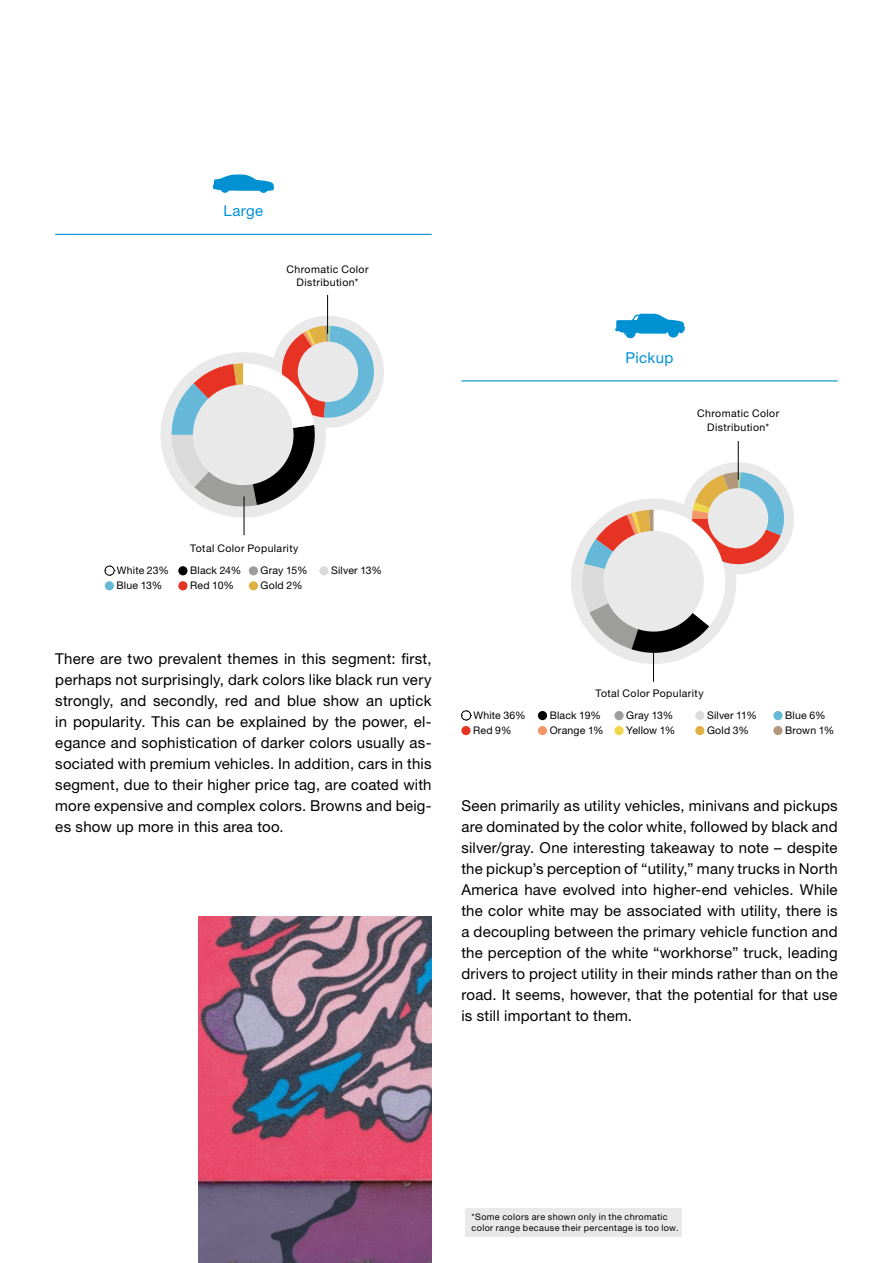
<style>
.page{position:relative;width:893px;height:1263px;background:#fff}
.page>*{position:absolute;margin:0;border:0;box-sizing:border-box;transform-origin:0 0}
.t1{font:15px/21px "Helvetica Neue LT Pro";letter-spacing:.015em;color:#000;text-align:justify}
.t2{font:15px "Helvetica Neue LT Pro";letter-spacing:.025em;color:#0091d3}
.t3{font:10.5px/13.5px "Helvetica Neue LT Pro";letter-spacing:.03em;color:#000;text-align:center}
.t4{font:9px/10.8px "Helvetica Neue LT Pro";letter-spacing:.045em;color:#000}
</style>
<div class="page">
<div style="left:683px;top:463px;width:110px;height:110px;background:#e9e9e9;border-radius:50%"></div>
<hr style="left:738px;top:441px;width:1px;height:39px;background:#000">
<svg style="left:580px;top:472px;width:205px;height:186px"></svg>
<div style="left:162px;top:353px;width:163px;height:163px;background:#e9e9e9;border-radius:50%"></div>
<div style="left:273px;top:317px;width:110px;height:110px;background:#e9e9e9;border-radius:50%"></div>
<svg style="left:172px;top:326px;width:203px;height:184px"></svg>
<div style="left:603px;top:531px;width:101px;height:101px;background:#e9e9e9;border-radius:50%"></div>
<svg style="left:105px;top:566px;width:10px;height:10px"></svg>
<div style="left:178px;top:566px;width:9px;height:9px;background:#000;border-radius:50%"></div>
<div style="left:249px;top:566px;width:9px;height:9px;background:#9d9d9c;border-radius:50%"></div>
<div style="left:319px;top:566px;width:9px;height:9px;background:#dadada;border-radius:50%"></div>
<div style="left:105px;top:581px;width:9px;height:9px;background:#66b8d9;border-radius:50%"></div>
<div style="left:178px;top:581px;width:9px;height:9px;background:#e63323;border-radius:50%"></div>
<div style="left:249px;top:581px;width:9px;height:9px;background:#e0b043;border-radius:50%"></div>
<svg style="left:461px;top:710px;width:11px;height:11px"></svg>
<div style="left:538px;top:711px;width:9px;height:9px;background:#000;border-radius:50%"></div>
<div style="left:614px;top:711px;width:10px;height:9px;background:#9d9d9c;border-radius:50%"></div>
<div style="left:695px;top:711px;width:9px;height:9px;background:#dadada;border-radius:50%"></div>
<div style="left:773px;top:711px;width:10px;height:9px;background:#66b8d9;border-radius:50%"></div>
<div style="left:461px;top:726px;width:10px;height:9px;background:#e63323;border-radius:50%"></div>
<div style="left:538px;top:726px;width:9px;height:9px;background:#f39769;border-radius:50%"></div>
<div style="left:614px;top:726px;width:10px;height:9px;background:#efd747;border-radius:50%"></div>
<div style="left:695px;top:726px;width:9px;height:9px;background:#e0b043;border-radius:50%"></div>
<div style="left:773px;top:726px;width:10px;height:9px;background:#b2977d;border-radius:50%"></div>
<hr style="left:55px;top:234px;width:377px;height:1px;background:#0091d3">
<hr style="left:327px;top:295px;width:1px;height:39px;background:#000">
<hr style="left:244px;top:496px;width:1px;height:39px;background:#000">
<hr style="left:461px;top:380px;width:377px;height:1px;background:#0091d3">
<hr style="left:653px;top:643px;width:1px;height:39px;background:#000">
<svg style="left:213px;top:174px;width:61px;height:19px"></svg>
<div style="left:193px;top:384px;width:101px;height:101px;background:#e9e9e9;border-radius:50%"></div>
<div style="left:298px;top:342px;width:60px;height:60px;background:#e9e9e9;border-radius:50%"></div>
<svg style="left:615px;top:314px;width:70px;height:24px"></svg>
<img style="left:199px;top:916px;width:233px;height:347px">
<div style="left:465px;top:1208px;width:217px;height:28px;background:#e9e9e9"></div>
<p class="t2" style="left:223px;top:201px;width:41px">Large</p>
<p class="t3" style="left:287px;top:262px;width:83px">Chromatic Color<br>Distribution*</p>
<p class="t2" style="left:626px;top:348px;width:49px">Pickup</p>
<p class="t3" style="left:697px;top:407px;width:83px">Chromatic Color<br>Distribution*</p>
<p class="t3" style="left:190px;top:541px;width:110px">Total Color Popularity</p>
<p class="t3" style="left:117px;top:563px;width:54px">White 23%</p>
<p class="t3" style="left:190px;top:563px;width:53px">Black 24%</p>
<p class="t3" style="left:261px;top:563px;width:48px">Gray 15%</p>
<p class="t3" style="left:331px;top:563px;width:52px">Silver 13%</p>
<p class="t3" style="left:117px;top:578px;width:47px">Blue 13%</p>
<p class="t3" style="left:190px;top:578px;width:45px">Red 10%</p>
<p class="t3" style="left:261px;top:578px;width:43px">Gold 2%</p>
<p class="t1" style="left:55px;top:648px;width:378px">There are two prevalent themes in this segment: first, perhaps not surprisingly, dark colors like black run very strongly, and secondly, red and blue show an uptick in popularity. This can be explained by the power, el&shy;egance and sophistication of darker colors usually as&shy;sociated with premium vehicles. In addition, cars in this segment, due to their higher price tag, are coated with more expensive and complex colors. Browns and beig&shy;es show up more in this area too.</p>
<p class="t3" style="left:595px;top:686px;width:110px">Total Color Popularity</p>
<p class="t3" style="left:473px;top:708px;width:54px">White 36%</p>
<p class="t3" style="left:550px;top:708px;width:53px">Black 19%</p>
<p class="t3" style="left:626px;top:708px;width:49px">Gray 13%</p>
<p class="t3" style="left:707px;top:708px;width:51px">Silver 11%</p>
<p class="t3" style="left:785px;top:708px;width:42px">Blue 6%</p>
<p class="t3" style="left:473px;top:723px;width:40px">Red 9%</p>
<p class="t3" style="left:550px;top:723px;width:55px">Orange 1%</p>
<p class="t3" style="left:626px;top:723px;width:51px">Yellow 1%</p>
<p class="t3" style="left:707px;top:723px;width:43px">Gold 3%</p>
<p class="t3" style="left:785px;top:723px;width:51px">Brown 1%</p>
<p class="t1" style="left:461px;top:795px;width:378px">Seen primarily as utility vehicles, minivans and pickups are dominated by the color white, followed by black and silver/gray. One interesting takeaway to note – despite the pickup’s perception of “utility,” many trucks in North America have evolved into higher-end vehicles. While the color white may be associated with utility, there is a decoupling between the primary vehicle function and the perception of the white “workhorse” truck, leading drivers to project utility in their minds rather than on the road. It seems, however, that the potential for that use is still important to them.</p>
<p class="t4" style="left:472px;top:1211px;width:208px">*Some colors are shown only in the chromatic color range because their percentage is too low.</p>
</div>
